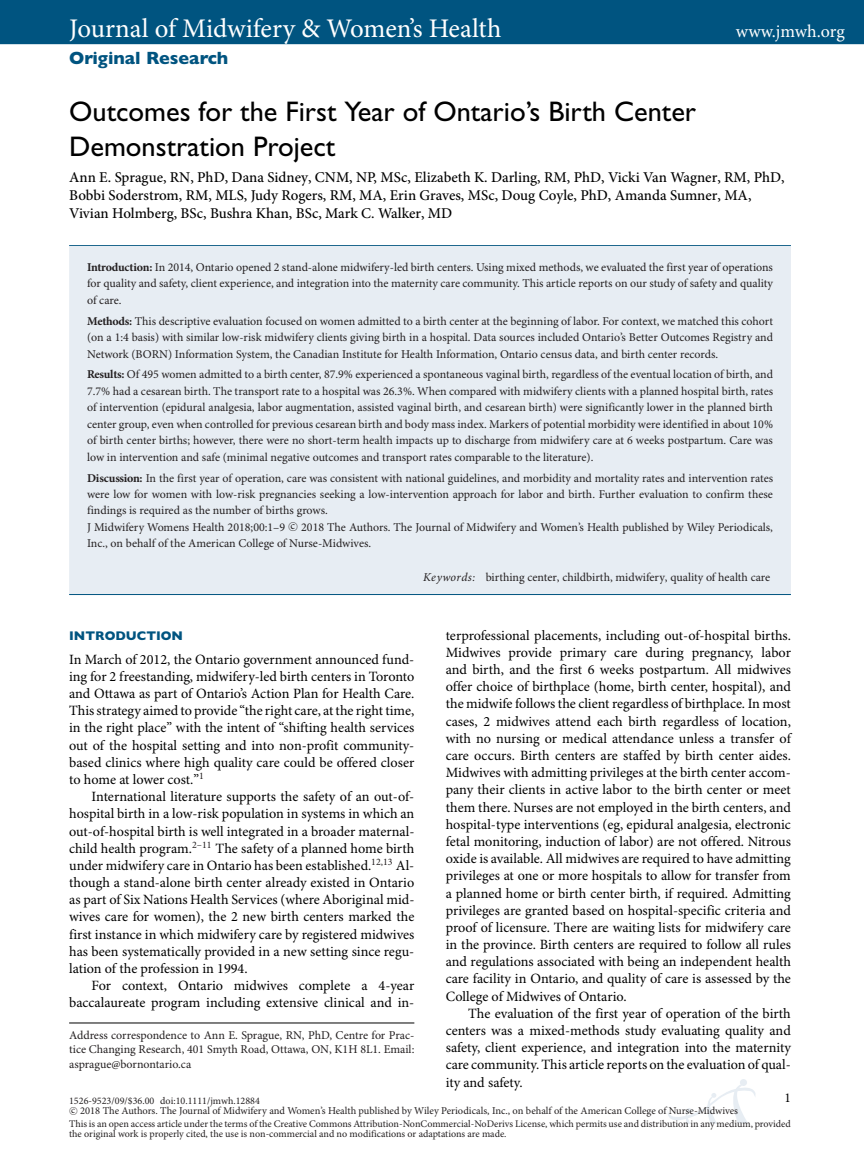
<style>
.page{position:relative;width:864px;height:1161px;background:#fff}
.page>*{position:absolute;margin:0;border:0;box-sizing:border-box;transform-origin:0 0}
.t1{font:28.35px/34.3px "Gill Sans";color:#000}
.t2{font:26.85px "Minion Pro";color:#fff}
.t3{font:800 18px "Gill Sans";color:#005480}
.t4{font:18px "Minion Pro";color:#fff}
.t5{font:500 15px/18px "Minion Pro";color:#000}
.t6{font:14.25px/17.2px "Minion Pro";color:#000;text-align:justify}
.t7{font:13.5px "Minion Pro";color:#000}
.t8{font:800 12.75px "Gill Sans";color:#005480}
.t9{font:12px/16.5px "Minion Pro";color:#231f20;text-align:justify}
.t10{font:10.5px "Minion Pro";color:#231f20}
.t11{font:10.05px/10.1px "Minion Pro";color:#231f20}
.s1{font-weight:700}
.s2{font-style:italic}
</style>
<div class="page">
<div style="left:0;top:0;width:864px;height:44px;background:#005480"></div>
<hr style="left:69px;top:245px;width:722px;height:1px;background:#005480">
<div style="left:69px;top:246px;width:722px;height:348px;background:#e7edf3"></div>
<hr style="left:69px;top:594px;width:722px;height:1px;background:#005480">
<hr style="left:69px;top:1023px;width:345px;height:1px;background:#000">
<div style="left:740px;top:1079px;width:7px;height:7px;background:#e7edf3;border-radius:50%"></div>
<svg style="left:668px;top:1084px;width:87px;height:40px"></svg>
<h2 class="t2" style="left:69px;top:17px;width:434px">Journal of Midwifery &amp; Women’s Health</h2>
<p class="t4" style="left:736px;top:24px;width:110px">www.jmwh.org</p>
<p class="t3" style="left:69px;top:52px;width:161px">Original Research</p>
<h1 class="t1" style="left:69px;top:98px;width:629px">Outcomes for the First Year of Ontario’s Birth Center<br>Demonstration Project</h1>
<p class="t5" style="left:69px;top:170px;width:717px">Ann E. Sprague, RN, PhD, Dana Sidney, CNM, NP, MSc, Elizabeth K. Darling, RM, PhD, Vicki Van Wagner, RM, PhD,<br>Bobbi Soderstrom, RM, MLS, Judy Rogers, RM, MA, Erin Graves, MSc, Doug Coyle, PhD, Amanda Sumner, MA,<br>Vivian Holmberg, BSc, Bushra Khan, BSc, Mark C. Walker, MD</p>
<p class="t9" style="left:87px;top:260px;width:687px"><span class="s1">Introduction:</span> In 2014, Ontario opened 2 stand-alone midwifery-led birth centers. Using mixed methods, we evaluated the first year of operations for quality and safety, client experience, and integration into the maternity care community. This article reports on our study of safety and quality of care.</p>
<p class="t9" style="left:87px;top:314px;width:688px"><span class="s1">Methods:</span> This descriptive evaluation focused on women admitted to a birth center at the beginning of labor. For context, we matched this cohort (on a 1:4 basis) with similar low-risk midwifery clients giving birth in a hospital. Data sources included Ontario’s Better Outcomes Registry and Network (BORN) Information System, the Canadian Institute for Health Information, Ontario census data, and birth center records.</p>
<p class="t9" style="left:87px;top:367px;width:688px"><span class="s1">Results:</span> Of 495 women admitted to a birth center, 87.9% experienced a spontaneous vaginal birth, regardless of the eventual location of birth, and 7.7% had a cesarean birth. The transport rate to a hospital was 26.3%. When compared with midwifery clients with a planned hospital birth, rates of intervention (epidural analgesia, labor augmentation, assisted vaginal birth, and cesarean birth) were significantly lower in the planned birth center group, even when controlled for previous cesarean birth and body mass index. Markers of potential morbidity were identified in about 10% of birth center births; however, there were no short-term health impacts up to discharge from midwifery care at 6 weeks postpartum. Care was low in intervention and safe (minimal negative outcomes and transport rates comparable to the literature).</p>
<p class="t9" style="left:87px;top:471px;width:688px;text-align:left"><span class="s1">Discussion:</span> In the first year of operation, care was consistent with national guidelines, and morbidity and mortality rates and intervention rates were low for women with low-risk pregnancies seeking a low-intervention approach for labor and birth. Further evaluation to confirm these findings is required as the number of births grows.<br>J Midwifery Womens Health 2018;00:1–9 <sup>-</sup><sup>c</sup> 2018 The Authors. The Journal of Midwifery and Women’s Health published by Wiley Periodicals, Inc., on behalf of the American College of Nurse-Midwives.</p>
<p class="t9" style="left:423px;top:570px;width:349px"><span class="s2">Keywords:</span> birthing center, childbirth, midwifery, quality of health care</p>
<p class="t8" style="left:69px;top:631px;width:115px">INTRODUCTION</p>
<p class="t6" style="left:69px;top:652px;width:347px">In March of 2012, the Ontario government announced fund&shy;ing for 2 freestanding, midwifery-led birth centers in Toronto and Ottawa as part of Ontario’s Action Plan for Health Care.<br>This strategy aimed to provide “the right care, at the right time, in the right place” with the intent of “shifting health services out of the hospital setting and into non-profit community&shy;based clinics where high quality care could be offered closer to home at lower cost.”<sup>1</sup></p>
<p class="t6" style="left:69px;top:789px;width:347px;text-indent:22px">International literature supports the safety of an out-of&shy;hospital birth in a low-risk population in systems in which an out-of-hospital birth is well integrated in a broader maternal&shy;child health program.<sup>2–11</sup> The safety of a planned home birth under midwifery care in Ontario has been established.<sup>12,13</sup> Al&shy;though a stand-alone birth center already existed in Ontario as part of Six Nations Health Services (where Aboriginal mid&shy;wives care for women), the 2 new birth centers marked the first instance in which midwifery care by registered midwives has been systematically provided in a new setting since regu&shy;lation of the profession in 1994.</p>
<p class="t6" style="left:69px;top:978px;width:347px;text-align:right">For context, Ontario midwives complete a 4-year baccalaureate program including extensive clinical and in-</p>
<p class="t9" style="left:69px;top:1029px;width:347px;line-height:14.2px">Address correspondence to Ann E. Sprague, RN, PhD, Centre for Prac&shy;tice Changing Research, 401 Smyth Road, Ottawa, ON, K1H 8L1. Email: asprague@bornontario.ca</p>
<p class="t6" style="left:446px;top:628px;width:347px">terprofessional placements, including out-of-hospital births.<br>Midwives provide primary care during pregnancy, labor and birth, and the first 6 weeks postpartum. All midwives offer choice of birthplace (home, birth center, hospital), and the midwife follows the client regardless of birthplace. In most cases, 2 midwives attend each birth regardless of location, with no nursing or medical attendance unless a transfer of care occurs. Birth centers are staffed by birth center aides.<br>Midwives with admitting privileges at the birth center accom&shy;pany their clients in active labor to the birth center or meet them there. Nurses are not employed in the birth centers, and hospital-type interventions (eg, epidural analgesia, electronic fetal monitoring, induction of labor) are not offered. Nitrous oxide is available. All midwives are required to have admitting privileges at one or more hospitals to allow for transfer from a planned home or birth center birth, if required. Admitting privileges are granted based on hospital-specific criteria and proof of licensure. There are waiting lists for midwifery care in the province. Birth centers are required to follow all rules and regulations associated with being an independent health care facility in Ontario, and quality of care is assessed by the College of Midwives of Ontario.</p>
<p class="t6" style="left:446px;top:1006px;width:347px;text-indent:22px">The evaluation of the first year of operation of the birth centers was a mixed-methods study evaluating quality and safety, client experience, and integration into the maternity care community. This article reports on the evaluation of qual&shy;ity and safety.</p>
<p class="t11" style="left:69px;top:1097px;width:192px">1526-9523/09/$36.00 doi:10.1111/jmwh.12884</p>
<p class="t7" style="left:784px;top:1092px;width:8px">1</p>
<p class="t10" style="left:69px;top:1107px;width:671px"><sup>-</sup><sup>c</sup> 2018 The Authors. The Journal of Midwifery and Women’s Health published by Wiley Periodicals, Inc., on behalf of the American College of Nurse-Midwives</p>
<p class="t11" style="left:69px;top:1120px;width:723px">This is an open access article under the terms of the Creative Commons Attribution-NonCommercial-NoDerivs License, which permits use and distribution in any medium, provided the original work is properly cited, the use is non-commercial and no modifications or adaptations are made.</p>
</div>
